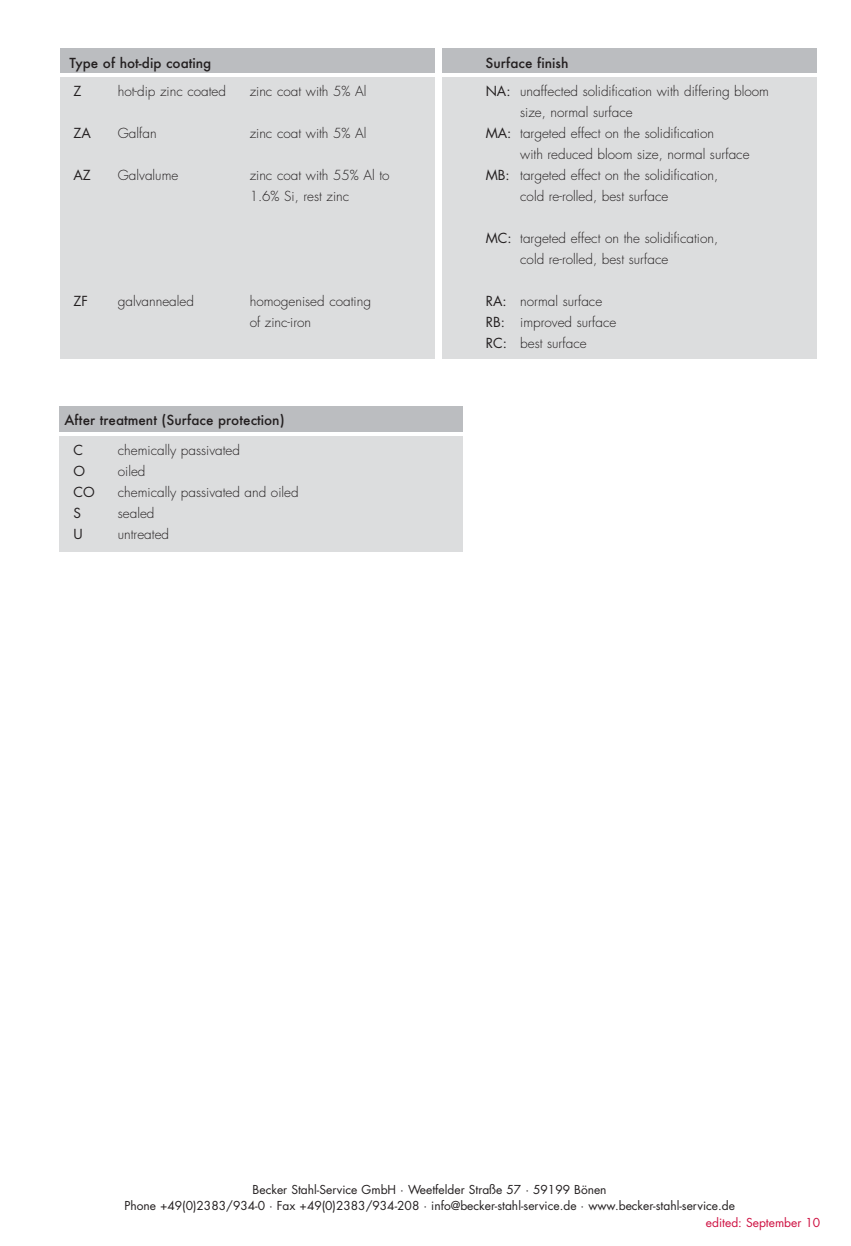
<style>
.page{position:relative;width:851px;height:1246px;background:#fff}
.page>*{position:absolute;margin:0;border:0;box-sizing:border-box;transform-origin:0 0}
.t1{font:300 13.5px/21px "Futura";color:#231f20}
.t2{font:500 13.5px "Futura";color:#231f20}
.t3{font:13.5px "Futura";color:#231f20}
.t4{font:12px/16.5px "Futura";color:#231f20;text-align:center}
.t5{font:12px "Futura";color:#ce1041}
.s1{font-weight:400}
</style>
<div class="page">
<div style="left:60px;top:436px;width:402px;height:115px;background:#dcddde"></div>
<div style="left:60px;top:406px;width:402px;height:26px;background:#bbbdc0"></div>
<div style="left:60px;top:77px;width:374px;height:282px;background:#dcddde"></div>
<div style="left:60px;top:49px;width:374px;height:24px;background:#bbbdc0"></div>
<div style="left:442px;top:77px;width:375px;height:282px;background:#dcddde"></div>
<div style="left:442px;top:49px;width:375px;height:24px;background:#bbbdc0"></div>
<p class="t2" style="left:69px;top:56px;width:143px">Type of hot-dip coating</p>
<p class="t2" style="left:485px;top:56px;width:84px">Surface finish</p>
<p class="t3" style="left:73px;top:85px;width:9px">Z</p>
<p class="t1" style="left:118px;top:82px;width:110px">hot-dip zinc coated</p>
<p class="t1" style="left:250px;top:82px;width:118px">zinc coat with 5% Al</p>
<p class="t1" style="left:520px;top:82px;width:250px;text-indent:-34px"><span class="s1">NA:</span> unaffected solidification with differing bloom size, normal surface</p>
<p class="t3" style="left:73px;top:127px;width:19px">ZA</p>
<p class="t1" style="left:118px;top:124px;width:40px">Galfan</p>
<p class="t1" style="left:250px;top:124px;width:118px">zinc coat with 5% Al</p>
<p class="t1" style="left:520px;top:124px;width:231px;text-indent:-34px"><span class="s1">MA:</span> targeted effect on the solidification<br>with reduced bloom size, normal surface</p>
<p class="t3" style="left:73px;top:169px;width:19px">AZ</p>
<p class="t1" style="left:118px;top:166px;width:62px">Galvalume</p>
<p class="t1" style="left:250px;top:166px;width:141px">zinc coat with 55% Al to</p>
<p class="t1" style="left:485px;top:166px;width:234px"><span class="s1">MB:</span> targeted effect on the solidification,</p>
<p class="t1" style="left:250px;top:187px;width:101px">1.6% Si, rest zinc</p>
<p class="t1" style="left:520px;top:187px;width:150px">cold re-rolled, best surface</p>
<p class="t1" style="left:520px;top:229px;width:199px;text-indent:-34px"><span class="s1">MC:</span> targeted effect on the solidification, cold re-rolled, best surface</p>
<p class="t3" style="left:73px;top:295px;width:16px">ZF</p>
<p class="t1" style="left:118px;top:292px;width:78px">galvannealed</p>
<p class="t1" style="left:250px;top:292px;width:123px">homogenised coating</p>
<p class="t1" style="left:485px;top:292px;width:118px"><span class="s1">RA:</span> normal surface</p>
<p class="t1" style="left:250px;top:313px;width:63px">of zinc-iron</p>
<p class="t1" style="left:485px;top:313px;width:132px"><span class="s1">RB:</span> improved surface<br><span class="s1">RC:</span> best surface</p>
<p class="t2" style="left:64px;top:413px;width:222px">After treatment (Surface protection)</p>
<p class="t3" style="left:73px;top:443px;width:11px">C</p>
<p class="t1" style="left:118px;top:440px;width:124px">chemically passivated</p>
<p class="t3" style="left:73px;top:464px;width:13px">O</p>
<p class="t1" style="left:118px;top:461px;width:29px">oiled</p>
<p class="t3" style="left:73px;top:485px;width:23px">CO</p>
<p class="t1" style="left:118px;top:482px;width:182px">chemically passivated and oiled</p>
<p class="t3" style="left:73px;top:506px;width:9px">S</p>
<p class="t1" style="left:118px;top:503px;width:38px">sealed</p>
<p class="t3" style="left:73px;top:527px;width:11px">U</p>
<p class="t1" style="left:118px;top:524px;width:53px">untreated</p>
<p class="t4" style="left:124px;top:1182px;width:612px">Becker Stahl-Service GmbH · Weetfelder Straße 57 · 59199 Bönen<br>Phone +49(0)2383/934-0 · Fax +49(0)2383/934-208 · info@becker-stahl-service.de · www.becker-stahl-service.de</p>
<p class="t5" style="left:705px;top:1217px;width:116px">edited: September 10</p>
</div>
